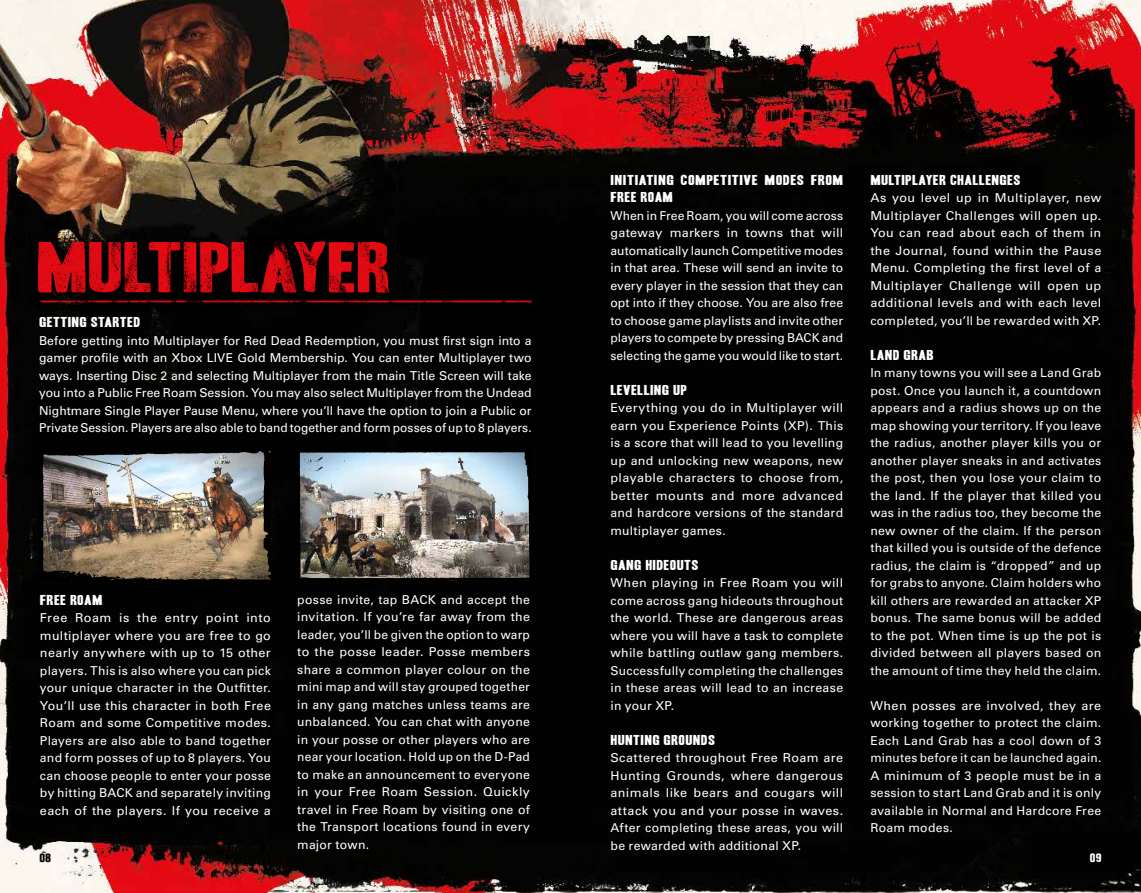
<style>
.page{position:relative;width:1141px;height:893px;background:#fff}
.page>*{position:absolute;margin:0;border:0;box-sizing:border-box;transform-origin:0 0}
.t1{font:69.65px "RDR Ultra Headline";letter-spacing:-.015em;color:#e50b14}
.t2{font:14px/17.5px "RDR Ultra Headline";letter-spacing:.035em;color:#fff}
.t3{font:12.25px/17.5px "Univers";letter-spacing:.02em;color:#fff;text-align:justify}
.t4{font:11.9px "RDR Ultra Headline";color:#040301}
.t5{font:11.9px "RDR Ultra Headline";color:#fff}
</style>
<div class="page">
<img style="left:0;top:0;width:1141px;height:893px">
<img style="left:39px;top:448px;width:232px;height:134px">
<img style="left:297px;top:449px;width:235px;height:135px">
<hr style="left:38px;top:301px;width:493px;height:1px;background:#e50b14">
<img style="left:29px;top:234px;width:501px;height:75px">
<h1 class="t1" style="left:35px;top:228px;width:357px">MULTIPLAYER</h1>
<p class="t2" style="left:39px;top:313px;width:102px">GETTING STARTED</p>
<p class="t3" style="left:39px;top:332px;width:494px">Before getting into Multiplayer for Red Dead Redemption, you must first sign into a gamer profile with an Xbox LIVE Gold Membership. You can enter Multiplayer two ways. Inserting Disc 2 and selecting Multiplayer from the main Title Screen will take you into a Public Free Roam Session. You may also select Multiplayer from the Undead Nightmare Single Player Pause Menu, where you’ll have the option to join a Public or Private Session. Players are also able to band together and form posses of up to 8 players.</p>
<p class="t2" style="left:40px;top:591px;width:64px">FREE ROAM</p>
<p class="t3" style="left:40px;top:609px;width:233px">Free Roam is the entry point into multiplayer where you are free to go nearly anywhere with up to 15 other players. This is also where you can pick your unique character in the Outfitter.<br>You’ll use this character in both Free Roam and some Competitive modes.<br>Players are also able to band together and form posses of up to 8 players. You can choose people to enter your posse by hitting BACK and separately inviting each of the players. If you receive a</p>
<p class="t3" style="left:297px;top:591px;width:234px">posse invite, tap BACK and accept the invitation. If you’re far away from the leader, you’ll be given the option to warp to the posse leader. Posse members share a common player colour on the mini map and will stay grouped together in any gang matches unless teams are unbalanced. You can chat with anyone in your posse or other players who are near your location. Hold up on the D-Pad to make an announcement to everyone in your Free Roam Session. Quickly travel in Free Roam by visiting one of the Transport locations found in every major town.</p>
<p class="t2" style="left:610px;top:170px;width:234px">INITIATING COMPETITIVE MODES FROM<br>FREE ROAM</p>
<p class="t3" style="left:610px;top:207px;width:234px">When in Free Roam, you will come across gateway markers in towns that will automatically launch Competitive modes in that area. These will send an invite to every player in the session that they can opt into if they choose. You are also free to choose game playlists and invite other players to compete by pressing BACK and selecting the game you would like to start.</p>
<p class="t2" style="left:610px;top:380px;width:78px">LEVELLING UP</p>
<p class="t3" style="left:610px;top:399px;width:234px">Everything you do in Multiplayer will earn you Experience Points (XP). This is a score that will lead to you levelling up and unlocking new weapons, new playable characters to choose from, better mounts and more advanced and hardcore versions of the standard multiplayer games.</p>
<p class="t2" style="left:610px;top:555px;width:89px">GANG HIDEOUTS</p>
<p class="t3" style="left:610px;top:574px;width:234px">When playing in Free Roam you will come across gang hideouts throughout the world. These are dangerous areas where you will have a task to complete while battling outlaw gang members.<br>Successfully completing the challenges in these areas will lead to an increase in your XP.</p>
<p class="t2" style="left:610px;top:730px;width:106px">HUNTING GROUNDS</p>
<p class="t3" style="left:610px;top:749px;width:234px">Scattered throughout Free Roam are Hunting Grounds, where dangerous animals like bears and cougars will attack you and your posse in waves.<br>After completing these areas, you will be rewarded with additional XP.</p>
<p class="t2" style="left:870px;top:170px;width:152px">MULTIPLAYER CHALLENGES</p>
<p class="t3" style="left:870px;top:189px;width:233px">As you level up in Multiplayer, new Multiplayer Challenges will open up.<br>You can read about each of them in the Journal, found within the Pause Menu. Completing the first level of a Multiplayer Challenge will open up additional levels and with each level completed, you’ll be rewarded with XP.</p>
<p class="t2" style="left:870px;top:345px;width:65px">LAND GRAB</p>
<p class="t3" style="left:870px;top:364px;width:233px">In many towns you will see a Land Grab post. Once you launch it, a countdown appears and a radius shows up on the map showing your territory. If you leave the radius, another player kills you or another player sneaks in and activates the post, then you lose your claim to the land. If the player that killed you was in the radius too, they become the new owner of the claim. If the person that killed you is outside of the defence radius, the claim is “dropped” and up for grabs to anyone. Claim holders who kill others are rewarded an attacker XP bonus. The same bonus will be added to the pot. When time is up the pot is divided between all players based on the amount of time they held the claim.</p>
<p class="t3" style="left:870px;top:697px;width:233px">When posses are involved, they are working together to protect the claim.<br>Each Land Grab has a cool down of 3 minutes before it can be launched again.<br>A minimum of 3 people must be in a session to start Land Grab and it is only available in Normal and Hardcore Free Roam modes.</p>
<p class="t4" style="left:39px;top:851px;width:13px">08</p>
<p class="t5" style="left:1090px;top:851px;width:13px">09</p>
</div>
